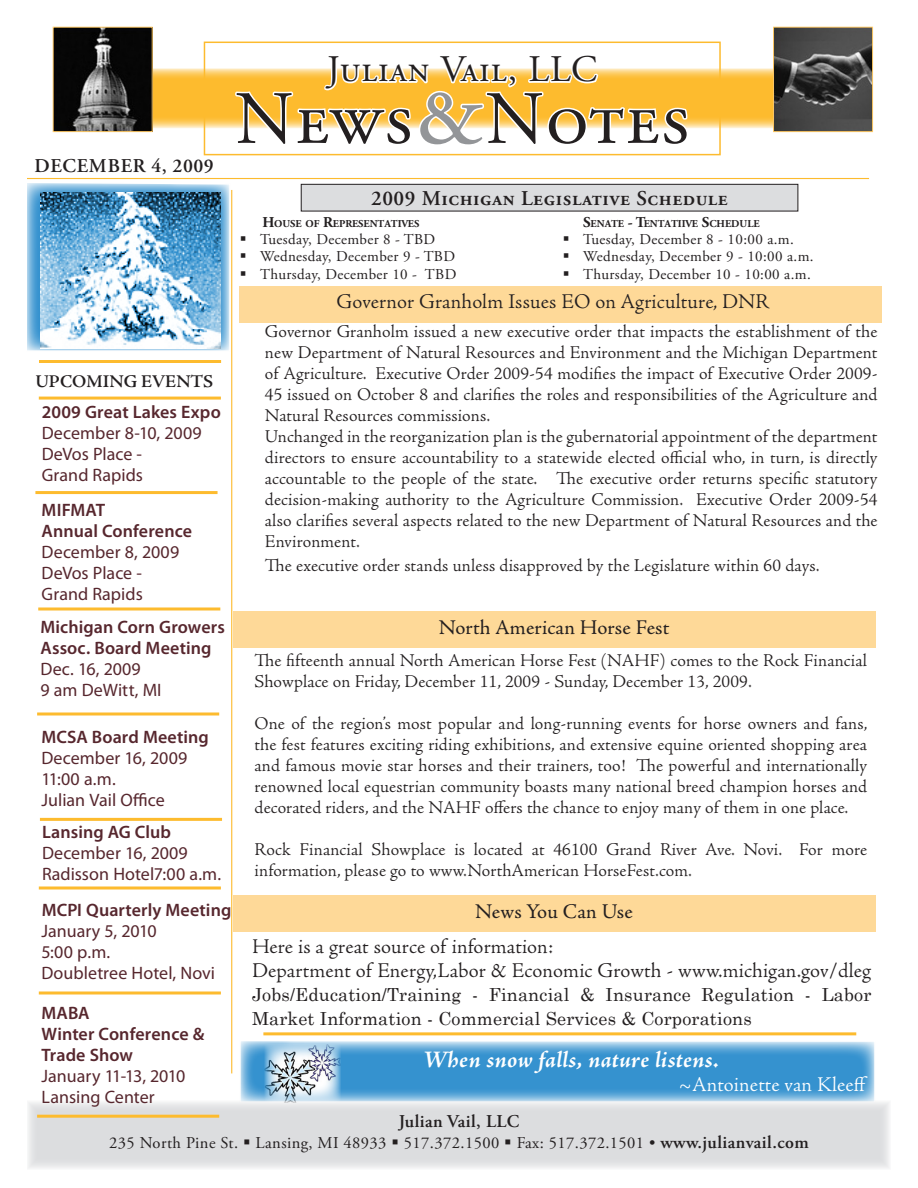
<style>
.page{position:relative;width:918px;height:1188px;background:#fff}
.page>*{position:absolute;margin:0;border:0;box-sizing:border-box;transform-origin:0 0}
.t1{font:75px "Adobe Garamond Pro";letter-spacing:.025em;color:#231f20}
.t2{font:37.5px "Adobe Garamond Pro";letter-spacing:.025em;color:#231f20}
.t3{font:italic 700 24px "Adobe Jenson Pro";letter-spacing:.015em;color:#fff}
.t4{font:300 21px "Adobe Jenson Pro";letter-spacing:.005em;color:#231f20}
.t5{font:21px "Adobe Jenson Pro";letter-spacing:.005em;color:#231f20}
.t6{font:600 21px "Adobe Garamond Pro";letter-spacing:.025em;color:#231f20}
.t7{font:300 21px "Adobe Jenson Pro";letter-spacing:.005em;color:#fff}
.t8{font:600 19.5px "Adobe Garamond Pro";letter-spacing:.04em;color:#231f20}
.t9{font:300 18px/21px "Adobe Jenson Pro";letter-spacing:.005em;color:#231f20;text-align:justify}
.t10{font:18px "Myriad Pro";color:#57272e}
.t11{font:600 18px/21px "Myriad Pro";letter-spacing:.005em;color:#57272e}
.t12{font:18px/24px "Century Schoolbook";letter-spacing:.01em;color:#231f20}
.t13{font:600 18px "Adobe Garamond Pro";letter-spacing:.025em;color:#231f20}
.t14{font:600 18px "Adobe Jenson Pro";color:#231f20}
.t15{font:16.5px "Adobe Garamond Pro";letter-spacing:.025em;color:#231f20}
.t16{font:15px "Adobe Garamond Pro";letter-spacing:.025em;color:#231f20}
.t17{font:15px/17.2px "Wingdings";color:#231f20;text-align:justify}
.t18{font:700 10.5px "Adobe Garamond Pro";color:#231f20}
.s1{font-size:112.5px;color:#939598}
.s2{font-size:15px}
.s3{font-weight:600;font-size:18px}
</style>
<div class="page">
<svg style="left:240px;top:1041px;width:635px;height:60px;background:#53a2d5"></svg>
<hr style="left:39px;top:360px;width:182px;height:3px;background:#fdbb2e">
<svg style="left:152px;top:68px;width:621px;height:60px;background:#fcc246"></svg>
<svg style="left:235px;top:68px;width:455px;height:60px"></svg>
<div style="left:204px;top:42px;width:517px;height:113px;border:2px solid #fdbb2e"></div>
<img style="left:55px;top:29px;width:95px;height:101px">
<img style="left:775px;top:29px;width:96px;height:101px">
<div style="left:773px;top:27px;width:100px;height:105px;border:1px solid #fec964"></div>
<div style="left:27px;top:1101px;width:864px;height:69px;background:#dcdddf"></div>
<hr style="left:231px;top:190px;width:1px;height:883px;background:#fdbb2e">
<hr style="left:27px;top:178px;width:842px;height:1px;background:#fdbb2e">
<div style="left:301px;top:184px;width:497px;height:27px;background:#dcdddf"></div>
<div style="left:301px;top:184px;width:497px;height:27px;border:1px solid #231f20"></div>
<hr style="left:39px;top:397px;width:182px;height:3px;background:#fdbb2e">
<hr style="left:35px;top:491px;width:183px;height:3px;background:#fdbb2e">
<hr style="left:37px;top:1115px;width:182px;height:3px;background:#fdbb2e">
<hr style="left:40px;top:818px;width:182px;height:3px;background:#fdbb2e">
<svg style="left:39px;top:886px;width:182px;height:4px"></svg>
<svg style="left:37px;top:712px;width:182px;height:4px"></svg>
<hr style="left:39px;top:992px;width:182px;height:2px;background:#fdbb2e">
<svg style="left:27px;top:183px;width:205px;height:170px;background:#91c0dd"></svg>
<div style="left:233px;top:896px;width:643px;height:36px;background:#fed998"></div>
<div style="left:239px;top:286px;width:643px;height:36px;background:#fed998"></div>
<hr style="left:263px;top:1032px;width:593px;height:3px;background:#fdbb2e">
<div style="left:233px;top:612px;width:642px;height:36px;background:#fed998"></div>
<img style="left:40px;top:193px;width:180px;height:156px">
<img style="left:265px;top:1045px;width:75px;height:58px">
<hr style="left:38px;top:608px;width:182px;height:2px;background:#fdbb2e">
<p class="t8" style="left:34px;top:154px;width:181px">December 4, 2009</p>
<p class="t14" style="left:35px;top:371px;width:179px">UPCOMING EVENTS</p>
<p class="t11" style="left:42px;top:401px;width:181px">2009 Great Lakes Expo</p>
<p class="t10" style="left:42px;top:422px;width:161px">December 8-10, 2009</p>
<p class="t10" style="left:42px;top:443px;width:102px">DeVos Place -</p>
<p class="t10" style="left:42px;top:464px;width:103px">Grand Rapids</p>
<p class="t11" style="left:42px;top:499px;width:65px">MIFMAT</p>
<p class="t11" style="left:42px;top:520px;width:152px">Annual Conference</p>
<p class="t10" style="left:42px;top:541px;width:139px">December 8, 2009</p>
<p class="t10" style="left:42px;top:562px;width:102px">DeVos Place -</p>
<p class="t10" style="left:42px;top:583px;width:103px">Grand Rapids</p>
<p class="t11" style="left:40px;top:616px;width:186px">Michigan Corn Growers<br>Assoc. Board Meeting</p>
<p class="t10" style="left:40px;top:658px;width:102px">Dec. 16, 2009</p>
<p class="t10" style="left:40px;top:679px;width:123px">9 am DeWitt, MI</p>
<p class="t11" style="left:41px;top:726px;width:169px">MCSA Board Meeting</p>
<p class="t10" style="left:41px;top:747px;width:147px">December 16, 2009</p>
<p class="t10" style="left:41px;top:768px;width:76px">11:00 a.m.</p>
<p class="t10" style="left:41px;top:789px;width:125px">Julian Vail Office</p>
<p class="t11" style="left:42px;top:821px;width:131px">Lansing AG Club</p>
<p class="t10" style="left:42px;top:842px;width:147px">December 16, 2009</p>
<p class="t10" style="left:42px;top:863px;width:181px">Radisson Hotel7:00 a.m.</p>
<p class="t2" style="left:327px;top:47px;width:272px">Julian Vail, LLC</p>
<p class="t1" style="left:235px;top:74px;width:456px">News<span class="s1">&amp;</span>Notes</p>
<p class="t17" style="left:240px;top:230px;width:8px">▪ ▪ ▪</p>
<p class="t6" style="left:371px;top:187px;width:358px">2009 Michigan Legislative Schedule</p>
<p class="t18" style="left:262px;top:217px;width:159px"><span class="s2">H</span>OUSE OF <span class="s2">R</span>EPRESENTATIVES</p>
<p class="t16" style="left:260px;top:230px;width:177px">Tuesday, December 8 - TBD</p>
<p class="t16" style="left:260px;top:248px;width:196px">Wednesday, December 9 - TBD</p>
<p class="t16" style="left:260px;top:265px;width:198px">Thursday, December 10 - TBD</p>
<p class="t18" style="left:583px;top:217px;width:178px"><span class="s2">S</span>ENATE <span class="s2">- T</span>ENTATIIVE <span class="s2">S</span>CHEDULE</p>
<p class="t16" style="left:583px;top:230px;width:212px">Tuesday, December 8 - 10:00 a.m.</p>
<p class="t16" style="left:583px;top:248px;width:232px">Wednesday, December 9 - 10:00 a.m.</p>
<p class="t16" style="left:583px;top:265px;width:229px">Thursday, December 10 - 10:00 a.m.</p>
<p class="t17" style="left:563px;top:230px;width:8px">▪ ▪ ▪</p>
<p class="t4" style="left:337px;top:290px;width:434px">Governor Granholm Issues EO on Agriculture, DNR</p>
<p class="t9" style="left:265px;top:321px;width:614px">Governor Granholm issued a new executive order that impacts the establishment of the new Department of Natural Resources and Environment and the Michigan Department of Agriculture. Executive Order 2009-54 modifies the impact of Executive Order 2009- 45 issued on October 8 and clarifies the roles and responsibilities of the Agriculture and Natural Resources commissions.</p>
<p class="t9" style="left:265px;top:426px;width:614px">Unchanged in the reorganization plan is the gubernatorial appointment of the department directors to ensure accountability to a statewide elected official who, in turn, is directly accountable to the people of the state. The executive order returns specific statutory decision-making authority to the Agriculture Commission. Executive Order 2009-54 also clarifies several aspects related to the new Department of Natural Resources and the Environment.</p>
<p class="t9" style="left:265px;top:555px;width:556px">The executive order stands unless disapproved by the Legislature within 60 days.</p>
<p class="t5" style="left:439px;top:616px;width:232px">North American Horse Fest</p>
<p class="t9" style="left:255px;top:650px;width:614px">The fifteenth annual North American Horse Fest (NAHF) comes to the Rock Financial<br>Showplace on Friday, December 11, 2009 - Sunday, December 13, 2009.</p>
<p class="t9" style="left:255px;top:713px;width:615px">One of the region’s most popular and long-running events for horse owners and fans, the fest features exciting riding exhibitions, and extensive equine oriented shopping area and famous movie star horses and their trainers, too! The powerful and internationally renowned local equestrian community boasts many national breed champion horses and decorated riders, and the NAHF offers the chance to enjoy many of them in one place.</p>
<p class="t9" style="left:255px;top:839px;width:614px">Rock Financial Showplace is located at 46100 Grand River Ave. Novi. For more information, please go to www.NorthAmerican HorseFest.com.</p>
<p class="t11" style="left:42px;top:899px;width:191px">MCPI Quarterly Meeting</p>
<p class="t10" style="left:41px;top:920px;width:117px">January 5, 2010</p>
<p class="t10" style="left:41px;top:941px;width:70px">5:00 p.m.</p>
<p class="t10" style="left:41px;top:962px;width:175px">Doubletree Hotel, Novi</p>
<p class="t11" style="left:42px;top:1002px;width:50px">MABA</p>
<p class="t11" style="left:42px;top:1023px;width:164px">Winter Conference &amp;</p>
<p class="t11" style="left:42px;top:1044px;width:93px">Trade Show</p>
<p class="t10" style="left:42px;top:1065px;width:145px">January 11-13, 2010</p>
<p class="t10" style="left:42px;top:1086px;width:115px">Lansing Center</p>
<p class="t5" style="left:475px;top:899px;width:159px">News You Can Use</p>
<p class="t4" style="left:252px;top:934px;width:303px">Here is a great source of information:</p>
<p class="t4" style="left:252px;top:958px;width:621px">Department of Energy,Labor &amp; Economic Growth - www.michigan.gov/dleg</p>
<p class="t12" style="left:252px;top:981px;width:621px">Jobs/Education/Training - Financial &amp; Insurance Regulation - Labor<br>Market Information - Commercial Services &amp; Corporations</p>
<p class="t3" style="left:423px;top:1046px;width:298px">When snow falls, nature listens.</p>
<p class="t7" style="left:678px;top:1073px;width:191px">~Antoinette van Kleeff</p>
<p class="t13" style="left:399px;top:1111px;width:122px">Julian Vail, LLC</p>
<p class="t15" style="left:109px;top:1133px;width:701px">235 North Pine St. ▪ Lansing, MI 48933 ▪ 517.372.1500 ▪ Fax: 517.372.1501 • <span class="s3">www.julianvail.com</span></p>
</div>
